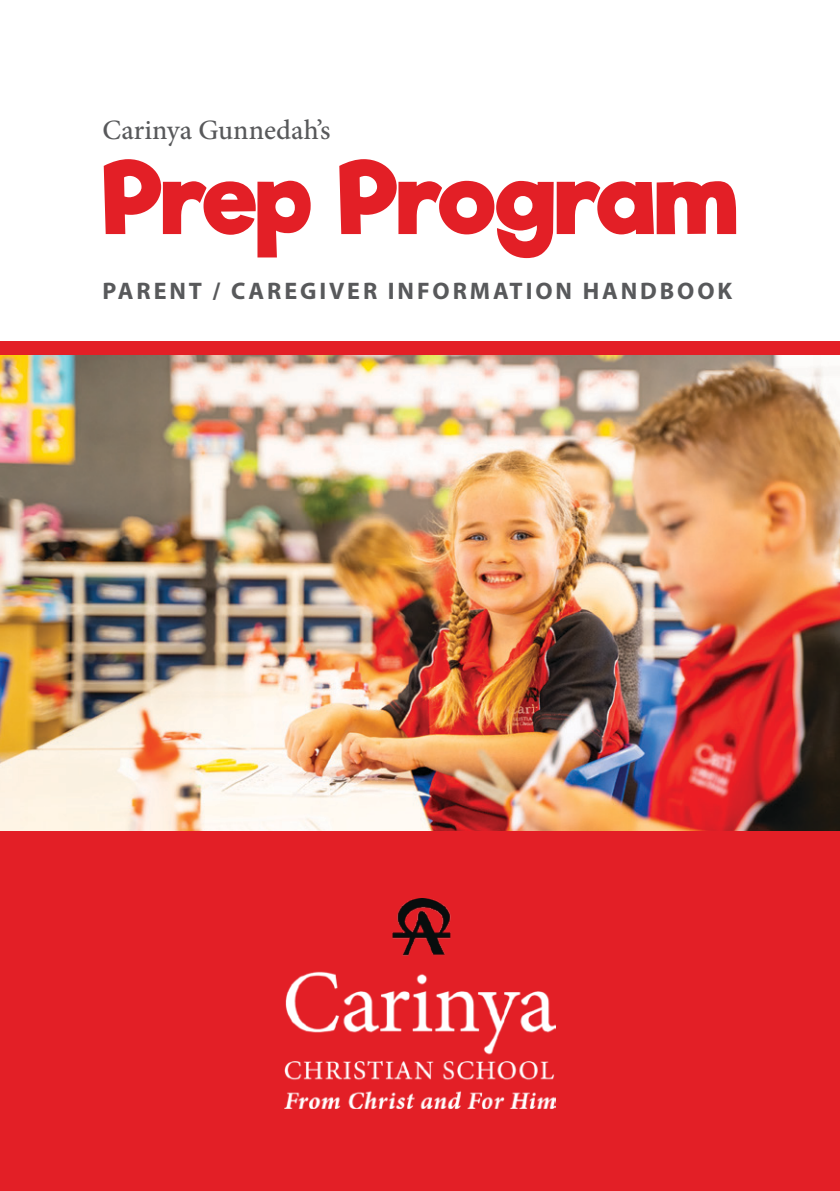
<style>
.page{position:relative;width:840px;height:1191px;background:#fff}
.page>*{position:absolute;margin:0;border:0;box-sizing:border-box;transform-origin:0 0}
.t1{font:700 98px "Riffic Free";color:#e31f26}
.t2{font:500 28px "Minion Pro";color:#58595b}
.t3{font:700 24px "Myriad Pro";letter-spacing:.12em;color:#58595b}
</style>
<div class="page">
<img style="left:0;top:354px;width:839px;height:478px">
<div style="left:0;top:832px;width:839px;height:359px;background:#e31f26"></div>
<img style="left:284px;top:898px;width:271px;height:210px">
<div style="left:0;top:341px;width:839px;height:13px;background:#e31f26"></div>
<p class="t2" style="left:102px;top:111px;width:229px">Carinya Gunnedah’s</p>
<p class="t1" style="left:103px;top:139px;width:635px">Prep Program</p>
<p class="t3" style="left:102px;top:275px;width:631px">PARENT / CAREGIVER INFORMATION HANDBOOK</p>
</div>
